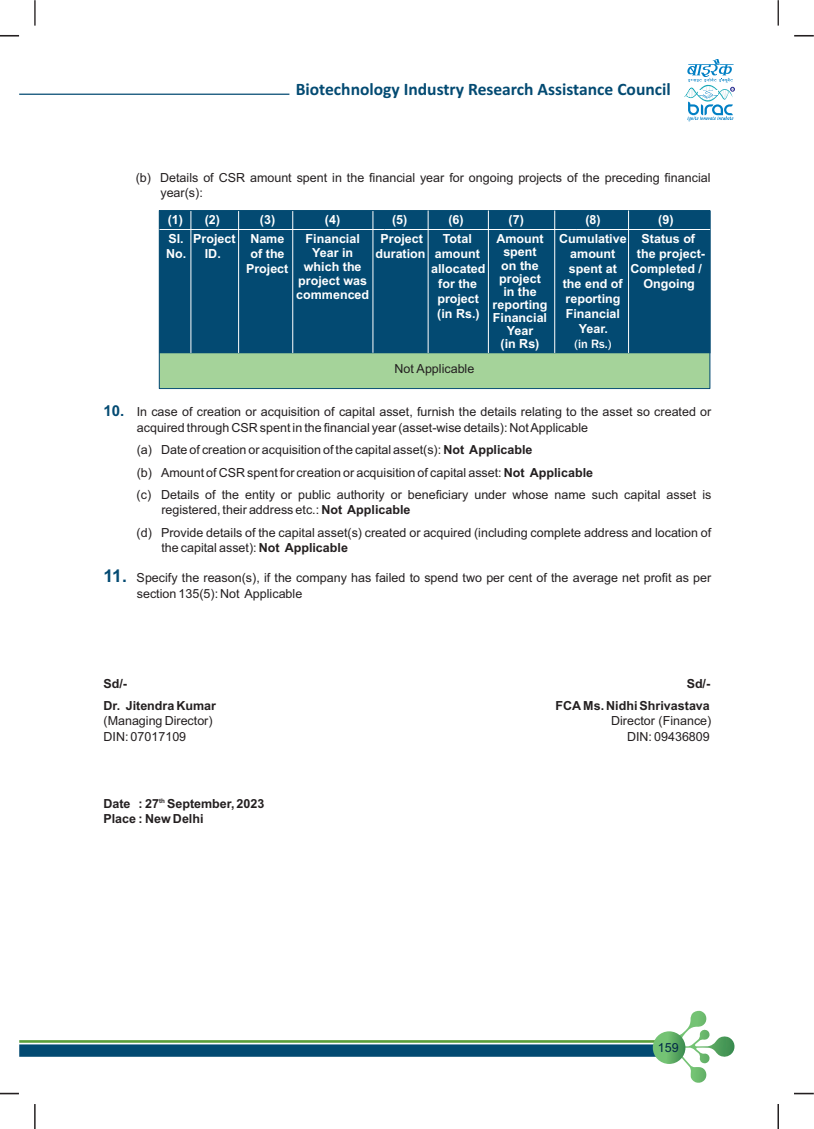
<style>
.page{position:relative;width:814px;height:1129px;background:#fff}
.page>*{position:absolute;margin:0;border:0;box-sizing:border-box;transform-origin:0 0}
.t1{font:700 17.5px "Calibri";color:#034a72}
.t2{font:12.5px/22.4px "Arial";color:#231f20}
.t3{font:700 12.5px/15px "Arial";color:#fff;text-align:center}
.t4{font:700 12.5px/15.4px "Arial";color:#231f20}
.t5{font:500 12.5px "Franklin Gothic";color:#fff}
.t6{font:12.5px "Arial";color:#002847}
.t7{font:700 6.25px "Arial";color:#231f20}
.s1{font-weight:700;font-size:15px;color:#034a72}
.s2{font-weight:700}
.s3{font-weight:700;font-size:17.5px;color:#034a72}
</style>
<div class="page">
<svg style="left:159px;top:210px;width:551px;height:179px;background:#9bca97"></svg>
<div style="left:159px;top:211px;width:551px;height:142px;background:#034a72"></div>
<svg style="left:190px;top:211px;width:1px;height:18px"></svg>
<svg style="left:238px;top:211px;width:1px;height:18px"></svg>
<svg style="left:292px;top:211px;width:1px;height:18px"></svg>
<hr style="left:372px;top:211px;width:1px;height:142px;background:#fff">
<hr style="left:159px;top:229px;width:36px;height:1px;background:#fff">
<hr style="left:186px;top:229px;width:51px;height:1px;background:#fff">
<hr style="left:190px;top:230px;width:1px;height:123px;background:#fff">
<hr style="left:237px;top:229px;width:60px;height:1px;background:#fff">
<hr style="left:238px;top:230px;width:1px;height:123px;background:#fff">
<hr style="left:292px;top:229px;width:92px;height:1px;background:#fff">
<hr style="left:292px;top:230px;width:1px;height:123px;background:#fff">
<hr style="left:384px;top:229px;width:60px;height:1px;background:#fff">
<hr style="left:437px;top:229px;width:71px;height:1px;background:#fff">
<hr style="left:427px;top:211px;width:1px;height:142px;background:#fff">
<hr style="left:502px;top:229px;width:74px;height:1px;background:#fff">
<hr style="left:576px;top:229px;width:83px;height:1px;background:#fff">
<hr style="left:625px;top:229px;width:84px;height:1px;background:#fff">
<hr style="left:488px;top:211px;width:1px;height:142px;background:#fff">
<hr style="left:554px;top:211px;width:1px;height:142px;background:#fff">
<hr style="left:628px;top:211px;width:1px;height:142px;background:#fff">
<svg style="left:684px;top:59px;width:50px;height:62px"></svg>
<svg style="left:35px;top:0;width:1px;height:26px"></svg>
<svg style="left:0;top:36px;width:19px;height:1px"></svg>
<svg style="left:0;top:1093px;width:19px;height:1px"></svg>
<svg style="left:777px;top:0;width:1px;height:26px"></svg>
<svg style="left:794px;top:36px;width:19px;height:1px"></svg>
<svg style="left:777px;top:1104px;width:1px;height:25px"></svg>
<svg style="left:794px;top:1093px;width:19px;height:1px"></svg>
<svg style="left:35px;top:1104px;width:1px;height:25px"></svg>
<hr style="left:19px;top:94px;width:270px;height:1px;background:#034a72">
<svg style="left:19px;top:1010px;width:716px;height:73px"></svg>
<svg style="left:652px;top:1031px;width:33px;height:33px"></svg>
<h1 class="t1" style="left:295px;top:81px;width:376px">Biotechnology Industry Research Assistance Council</h1>
<p class="t2" style="left:160px;top:171px;width:551px;line-height:15.4px;text-indent:-25px">(b) Details of CSR amount spent in the financial year for ongoing projects of the preceding financial year(s):</p>
<p class="t3" style="left:168px;top:214px;width:54px">(1) (2)</p>
<p class="t3" style="left:260px;top:214px;width:17px">(3)</p>
<p class="t3" style="left:325px;top:214px;width:17px">(4)</p>
<p class="t3" style="left:392px;top:214px;width:17px">(5)</p>
<p class="t3" style="left:448px;top:214px;width:17px">(6)</p>
<p class="t3" style="left:508px;top:214px;width:17px">(7)</p>
<p class="t3" style="left:585px;top:214px;width:17px">(8)</p>
<p class="t3" style="left:658px;top:214px;width:17px">(9)</p>
<p class="t3" style="left:166px;top:232px;width:22px;text-align:left">Sl.<br>No.</p>
<p class="t3" style="left:193px;top:232px;width:44px">Project<br>ID.</p>
<p class="t3" style="left:246px;top:232px;width:44px">Name of the<br>Project</p>
<p class="t3" style="left:296px;top:233px;width:74px;line-height:14px">Financial<br>Year in which the project was commenced</p>
<p class="t3" style="left:375px;top:232px;width:51px">Project duration</p>
<p class="t3" style="left:431px;top:232px;width:56px">Total amount allocated for the project (in Rs.)</p>
<p class="t3" style="left:492px;top:233px;width:56px;line-height:13.1px">Amount spent<br>on the project in the reporting<br>Financial<br>Year<br>(in Rs)</p>
<p class="t3" style="left:559px;top:232px;width:69px">Cumulative amount spent at the end of reporting<br>Financial<br>Year.</p>
<p class="t3" style="left:630px;top:232px;width:76px">Status of the project-<br>Completed /<br>Ongoing</p>
<p class="t5" style="left:574px;top:339px;width:39px">(in Rs.)</p>
<p class="t2" style="left:394px;top:359px;width:81px">Not Applicable</p>
<p class="t2" style="left:137px;top:405px;width:576px;line-height:16px;text-indent:-33px"><span class="s1">10.</span> In case of creation or acquisition of capital asset, furnish the details relating to the asset so created or acquired through CSR spent in the financial year (asset-wise details): Not Applicable</p>
<p class="t2" style="left:137px;top:440px;width:576px">(a) Date of creation or acquisition of the capital asset(s): <span class="s2">Not Applicable<br></span>(b) Amount of CSR spent for creation or acquisition of capital asset: <span class="s2">Not Applicable<br></span>(c) Details of the entity or public authority or beneficiary under whose name such capital asset is</p>
<p class="t2" style="left:137px;top:500px;width:576px;text-indent:25px">registered, their address etc.: <span class="s2">Not Applicable<br></span>(d) Provide details of the capital asset(s) created or acquired (including complete address and location of</p>
<p class="t2" style="left:161px;top:538px;width:188px">the capital asset): <span class="s2">Not Applicable</span></p>
<p class="t2" style="left:137px;top:570px;width:576px;line-height:16.5px;text-indent:-33px"><span class="s3">11.</span> Specify the reason(s), if the company has failed to spend two per cent of the average net profit as per section 135(5): Not Applicable</p>
<p class="t4" style="left:103px;top:677px;width:25px">Sd/-</p>
<p class="t4" style="left:686px;top:677px;width:25px">Sd/-</p>
<p class="t4" style="left:103px;top:699px;width:114px">Dr. Jitendra Kumar</p>
<p class="t4" style="left:555px;top:699px;width:156px">FCA Ms. Nidhi Shrivastava</p>
<p class="t2" style="left:103px;top:711px;width:111px">(Managing Director)</p>
<p class="t2" style="left:611px;top:711px;width:102px">Director (Finance)</p>
<p class="t2" style="left:103px;top:726px;width:84px">DIN: 07017109</p>
<p class="t2" style="left:627px;top:726px;width:84px">DIN: 09436809</p>
<p class="t7" style="left:159px;top:798px;width:7px">th</p>
<p class="t4" style="left:103px;top:797px;width:162px">Date : 27 September, 2023<br>Place : New Delhi</p>
<p class="t6" style="left:657px;top:1043px;width:22px">159</p>
</div>
